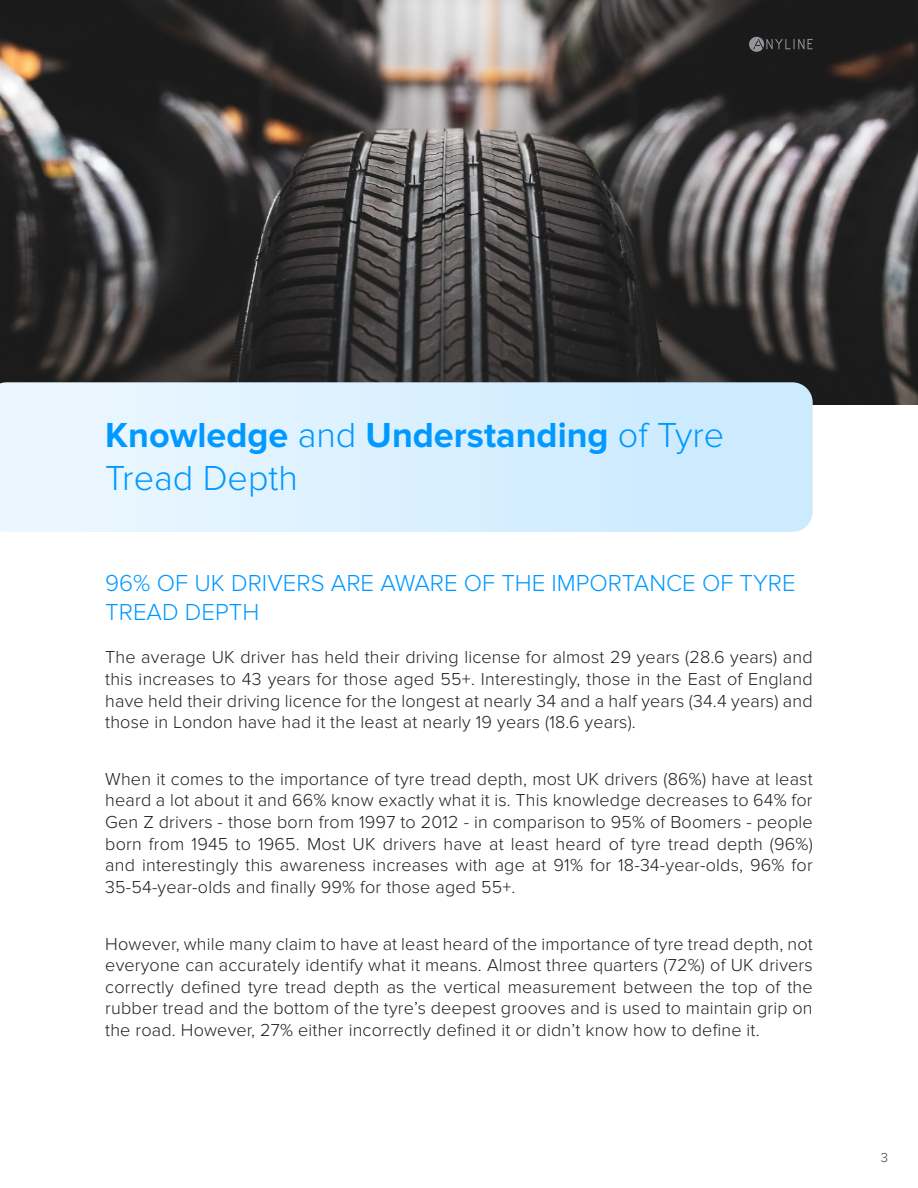
<style>
.page{position:relative;width:918px;height:1188px;background:#fff}
.page>*{position:absolute;margin:0;border:0;box-sizing:border-box;transform-origin:0 0}
.t1{font:700 36px/43.2px "Proxima Nova";color:#09f}
.t2{font:300 24px/28.8px "Proxima Nova";color:#09f}
.subheader_1{font:300 18px/21.6px "Proxima Nova";letter-spacing:.01em;color:#231f20;text-align:justify}
.t3{font:300 13.5px "Proxima Nova";color:#414042}
.s1{font-weight:300}
</style>
<div class="page">
<img style="left:0;top:0;width:918px;height:405px">
<svg style="left:749px;top:37px;width:64px;height:15px"></svg>
<svg style="left:0;top:382px;width:813px;height:150px;background:#daeffe"></svg>
<p class="t1" style="left:105px;top:415px;width:621px">Knowledge <span class="s1">and</span> Understanding <span class="s1">of Tyre<br>Tread Depth</span></p>
<p class="t2" style="left:105px;top:569px;width:692px">96% OF UK DRIVERS ARE AWARE OF THE IMPORTANCE OF TYRE<br>TREAD DEPTH</p>
<p class="subheader_1" style="left:105px;top:647px;width:709px">The average UK driver has held their driving license for almost 29 years (28.6 years) and this increases to 43 years for those aged 55+. Interestingly, those in the East of England have held their driving licence for the longest at nearly 34 and a half years (34.4 years) and those in London have had it the least at nearly 19 years (18.6 years).</p>
<p class="subheader_1" style="left:105px;top:768px;width:709px">When it comes to the importance of tyre tread depth, most UK drivers (86%) have at least heard a lot about it and 66% know exactly what it is. This knowledge decreases to 64% for Gen Z drivers - those born from 1997 to 2012 - in comparison to 95% of Boomers - people born from 1945 to 1965. Most UK drivers have at least heard of tyre tread depth (96%) and interestingly this awareness increases with age at 91% for 18-34-year-olds, 96% for 35-54-year-olds and finally 99% for those aged 55+.</p>
<p class="subheader_1" style="left:105px;top:933px;width:709px">However, while many claim to have at least heard of the importance of tyre tread depth, not everyone can accurately identify what it means. Almost three quarters (72%) of UK drivers correctly defined tyre tread depth as the vertical measurement between the top of the rubber tread and the bottom of the tyre’s deepest grooves and is used to maintain grip on the road. However, 27% either incorrectly defined it or didn’t know how to define it.</p>
<p class="t3" style="left:881px;top:1149px;width:9px">3</p>
</div>
